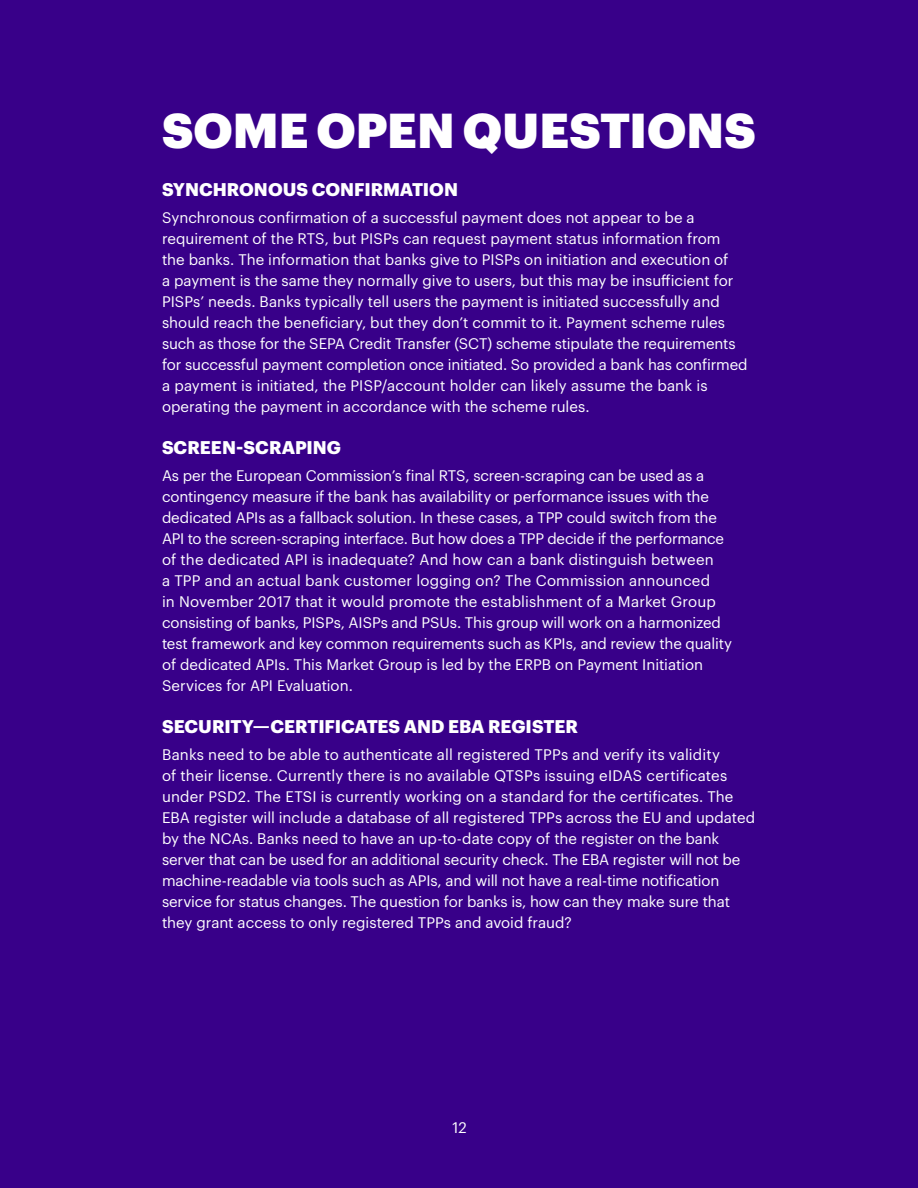
<style>
.page{position:relative;width:918px;height:1188px;background:#380089}
.page>*{position:absolute;margin:0;border:0;box-sizing:border-box;transform-origin:0 0}
.t1{font:900 48px "Graphik";color:#fff}
.t2{font:700 18px "Graphik";color:#fff}
.t3{font:15px/21px "Graphik";color:#fff}
</style>
<div class="page">
<h1 class="t1" style="left:162px;top:93px;width:595px">SOME OPEN QUESTIONS</h1>
<p class="t2" style="left:162px;top:175px;width:298px">SYNCHRONOUS CONFIRMATION</p>
<p class="t3" style="left:162px;top:206px;width:587px">Synchronous confirmation of a successful payment does not appear to be a requirement of the RTS, but PISPs can request payment status information from<br>the banks. The information that banks give to PISPs on initiation and execution of<br>a payment is the same they normally give to users, but this may be insufficient for PISPs’ needs. Banks typically tell users the payment is initiated successfully and should reach the beneficiary, but they don’t commit to it. Payment scheme rules such as those for the SEPA Credit Transfer (SCT) scheme stipulate the requirements for successful payment completion once initiated. So provided a bank has confirmed a payment is initiated, the PISP/account holder can likely assume the bank is operating the payment in accordance with the scheme rules.</p>
<p class="t2" style="left:162px;top:433px;width:181px">SCREEN-SCRAPING</p>
<p class="t3" style="left:162px;top:464px;width:572px">As per the European Commission’s final RTS, screen-scraping can be used as a contingency measure if the bank has availability or performance issues with the dedicated APIs as a fallback solution. In these cases, a TPP could switch from the API to the screen-scraping interface. But how does a TPP decide if the performance of the dedicated API is inadequate? And how can a bank distinguish between<br>a TPP and an actual bank customer logging on? The Commission announced<br>in November 2017 that it would promote the establishment of a Market Group consisting of banks, PISPs, AISPs and PSUs. This group will work on a harmonized test framework and key common requirements such as KPIs, and review the quality of dedicated APIs. This Market Group is led by the ERPB on Payment Initiation Services for API Evaluation.</p>
<p class="t2" style="left:162px;top:712px;width:418px">SECURITY—CERTIFICATES AND EBA REGISTER</p>
<p class="t3" style="left:162px;top:743px;width:595px">Banks need to be able to authenticate all registered TPPs and verify its validity<br>of their license. Currently there is no available QTSPs issuing eIDAS certificates under PSD2. The ETSI is currently working on a standard for the certificates. The EBA register will include a database of all registered TPPs across the EU and updated by the NCAs. Banks need to have an up-to-date copy of the register on the bank server that can be used for an additional security check. The EBA register will not be machine-readable via tools such as APIs, and will not have a real-time notification service for status changes. The question for banks is, how can they make sure that they grant access to only registered TPPs and avoid fraud?</p>
<p class="t3" style="left:452px;top:1116px;width:16px">12</p>
</div>
